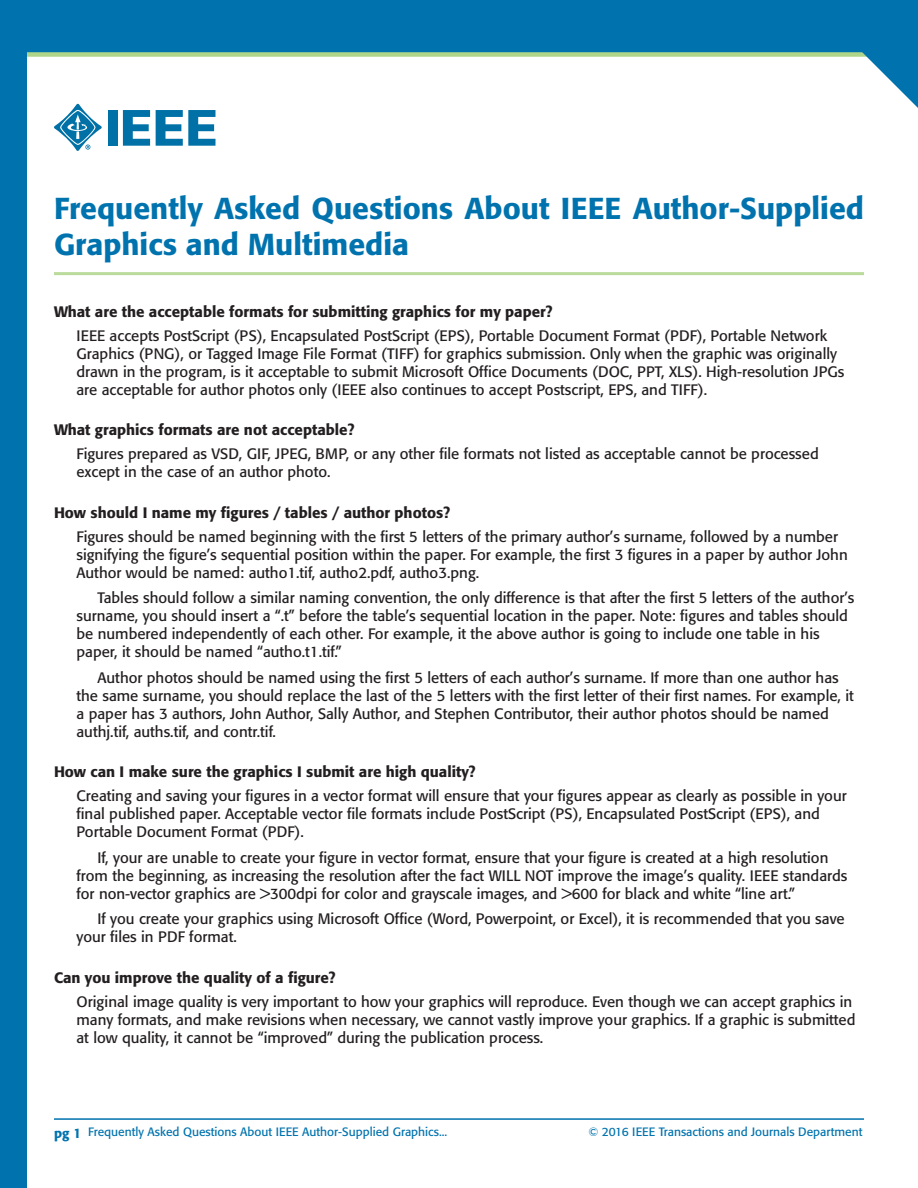
<style>
.page{position:relative;width:918px;height:1188px;background:#fff}
.page>*{position:absolute;margin:0;border:0;box-sizing:border-box;transform-origin:0 0}
.t1{font:500 30px/36px "Formata";color:#0073ae}
.t2{font:15px/18px "Formata";color:#231f20}
.t3{font:500 15px "Formata";color:#231f20}
.t4{font:12px "Formata";color:#0073ae}
.s1{font-weight:500;font-size:13.5px}
</style>
<div class="page">
<hr style="left:54px;top:1118px;width:810px;height:2px;background:#0073ae">
<div style="left:0;top:0;width:27px;height:1188px;background:#0073ae"></div>
<div style="left:0;top:0;width:918px;height:54px;background:#0073ae"></div>
<div style="left:27px;top:52px;width:891px;height:5px;background:#aed589"></div>
<svg style="left:810px;top:52px;width:108px;height:56px"></svg>
<hr style="left:54px;top:272px;width:810px;height:3px;background:#badb9b">
<div style="left:108px;top:110px;width:10px;height:36px;background:#0071a7"></div>
<svg style="left:123px;top:110px;width:27px;height:36px"></svg>
<svg style="left:156px;top:110px;width:60px;height:36px"></svg>
<svg style="left:54px;top:104px;width:48px;height:47px"></svg>
<h1 class="t1" style="left:54px;top:191px;width:812px">Frequently Asked Questions About IEEE Author-Supplied<br>Graphics and Multimedia</h1>
<p class="t3" style="left:54px;top:302px;width:500px">What are the acceptable formats for submitting graphics for my paper?</p>
<p class="t2" style="left:76px;top:327px;width:769px">IEEE accepts PostScript (PS), Encapsulated PostScript (EPS), Portable Document Format (PDF), Portable Network Graphics (PNG), or Tagged Image File Format (TIFF) for graphics submission. Only when the graphic was originally drawn in the program, is it acceptable to submit Microsoft Office Documents (DOC, PPT, XLS). High-resolution JPGs are acceptable for author photos only (IEEE also continues to accept Postscript, EPS, and TIFF).</p>
<p class="t3" style="left:54px;top:421px;width:302px">What graphics formats are not acceptable?</p>
<p class="t2" style="left:76px;top:445px;width:744px">Figures prepared as VSD, GIF, JPEG, BMP, or any other file formats not listed as acceptable cannot be processed except in the case of an author photo.</p>
<p class="t3" style="left:54px;top:503px;width:398px">How should I name my figures / tables / author photos?</p>
<p class="t2" style="left:76px;top:528px;width:773px">Figures should be named beginning with the first 5 letters of the primary author’s surname, followed by a number signifying the figure’s sequential position within the paper. For example, the first 3 figures in a paper by author John<br>Author would be named: autho1.tif, autho2.pdf, autho3.png.</p>
<p class="t2" style="left:76px;top:589px;width:779px;text-indent:21px">Tables should follow a similar naming convention, the only difference is that after the first 5 letters of the author’s surname, you should insert a “.t” before the table’s sequential location in the paper. Note: figures and tables should be numbered independently of each other. For example, it the above author is going to include one table in his paper, it should be named “autho.t1.tif.”</p>
<p class="t2" style="left:76px;top:669px;width:779px;text-indent:21px">Author photos should be named using the first 5 letters of each author’s surname. If more than one author has the same surname, you should replace the last of the 5 letters with the first letter of their first names. For example, it a paper has 3 authors, John Author, Sally Author, and Stephen Contributor, their author photos should be named authj.tif, auths.tif, and contr.tif.</p>
<p class="t3" style="left:54px;top:763px;width:423px">How can I make sure the graphics I submit are high quality?</p>
<p class="t2" style="left:76px;top:787px;width:772px">Creating and saving your figures in a vector format will ensure that your figures appear as clearly as possible in your final published paper. Acceptable vector file formats include PostScript (PS), Encapsulated PostScript (EPS), and<br>Portable Document Format (PDF).</p>
<p class="t2" style="left:76px;top:849px;width:773px;text-indent:21px">If, your are unable to create your figure in vector format, ensure that your figure is created at a high resolution from the beginning, as increasing the resolution after the fact WILL NOT improve the image’s quality. IEEE standards for non-vector graphics are &gt;300dpi for color and grayscale images, and &gt;600 for black and white “line art.”</p>
<p class="t2" style="left:76px;top:910px;width:770px;text-indent:21px">If you create your graphics using Microsoft Office (Word, Powerpoint, or Excel), it is recommended that you save your files in PDF format.</p>
<p class="t3" style="left:54px;top:968px;width:283px">Can you improve the quality of a figure?</p>
<p class="t2" style="left:76px;top:993px;width:781px">Original image quality is very important to how your graphics will reproduce. Even though we can accept graphics in many formats, and make revisions when necessary, we cannot vastly improve your graphics. If a graphic is submitted at low quality, it cannot be “improved” during the publication process.</p>
<p class="t4" style="left:54px;top:1125px;width:395px"><span class="s1">pg 1</span> Frequently Asked Questions About IEEE Author-Supplied Graphics...</p>
<p class="t4" style="left:588px;top:1125px;width:276px">© 2016 IEEE Transactions and Journals Department</p>
</div>
